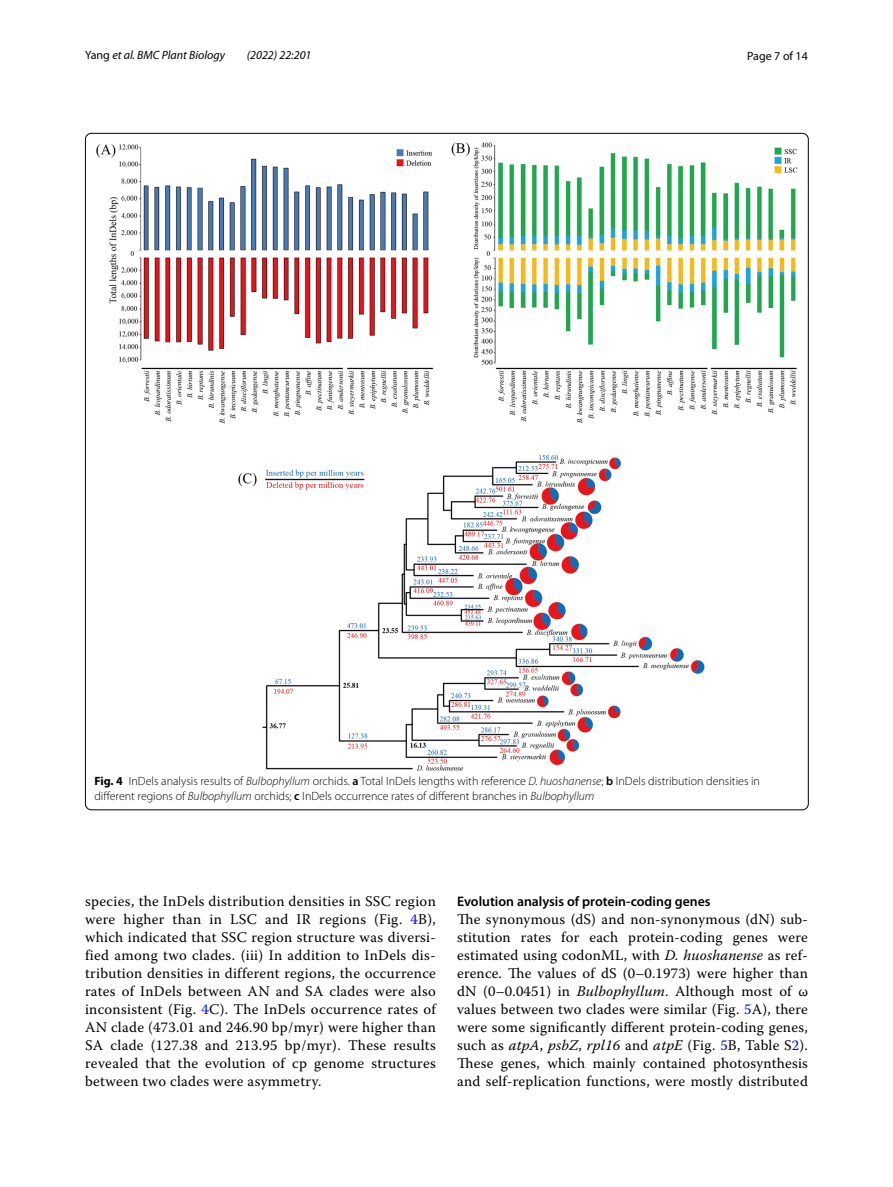
<style>
.page{position:relative;width:893px;height:1187px;background:#fff}
.page>*{position:absolute;margin:0;border:0;box-sizing:border-box;transform-origin:0 0}
.t1{font:14.7px/18px "Warnock Pro";letter-spacing:.02em;color:#000;text-align:justify}
.t2{font:600 13.8px "Myriad Pro";color:#000}
.t3{font:300 12px/15px "Myriad Pro";color:#000}
.t4{font:italic 12px "Myriad Pro";color:#000}
.t5{font:12px "Myriad Pro";color:#000}
.s1{font-style:normal}
.s2{font-weight:700}
.s3{font-style:italic}
.s4{font-weight:600}
.s5{color:#00f}
</style>
<div class="page">
<img style="left:97px;top:142px;width:700px;height:628px">
<p class="t4" style="left:85px;top:48px;width:141px"><span class="s1">Yang</span> et al. BMC Plant Biology</p>
<p class="t4" style="left:247px;top:48px;width:66px">(2022) 22:201</p>
<p class="t5" style="left:747px;top:48px;width:62px">Page 7 of 14</p>
<p class="t3" style="left:94px;top:774px;width:667px"><span class="s2">Fig. 4</span> InDels analysis results of <span class="s3">Bulbophyllum</span> orchids. <span class="s4">a</span> Total InDels lengths with reference <span class="s3">D. huoshanense</span>; <span class="s4">b</span> InDels distribution densities in different regions of <span class="s3">Bulbophyllum</span> orchids; <span class="s4">c</span> InDels occurrence rates of different branches in <span class="s3">Bulbophyllum</span></p>
<p class="t1" style="left:85px;top:891px;width:352px">species, the InDels distribution densities in SSC region were higher than in LSC and IR regions (Fig. <span class="s5">4</span>B), which indicated that SSC region structure was diversi&shy;fied among two clades. (iii) In addition to InDels dis&shy;tribution densities in different regions, the occurrence rates of InDels between AN and SA clades were also inconsistent (Fig. <span class="s5">4</span>C). The InDels occurrence rates of AN clade (473.01 and 246.90 bp/myr) were higher than SA clade (127.38 and 213.95 bp/myr). These results revealed that the evolution of cp genome structures between two clades were asymmetry.</p>
<p class="t2" style="left:457px;top:892px;width:255px">Evolution analysis of protein‑coding genes</p>
<p class="t1" style="left:457px;top:909px;width:352px">The synonymous (dS) and non-synonymous (dN) sub&shy;stitution rates for each protein-coding genes were estimated using codonML, with <span class="s3">D. huoshanense</span> as ref&shy;erence. The values of dS (0–0.1973) were higher than dN (0–0.0451) in <span class="s3">Bulbophyllum</span>. Although most of ω values between two clades were similar (Fig. <span class="s5">5</span>A), there were some significantly different protein-coding genes, such as <span class="s3">atpA</span>, <span class="s3">psbZ</span>, <span class="s3">rpl16</span> and <span class="s3">atpE</span> (Fig. <span class="s5">5</span>B, Table S<span class="s5">2</span>).<br>These genes, which mainly contained photosynthesis and self-replication functions, were mostly distributed</p>
</div>
